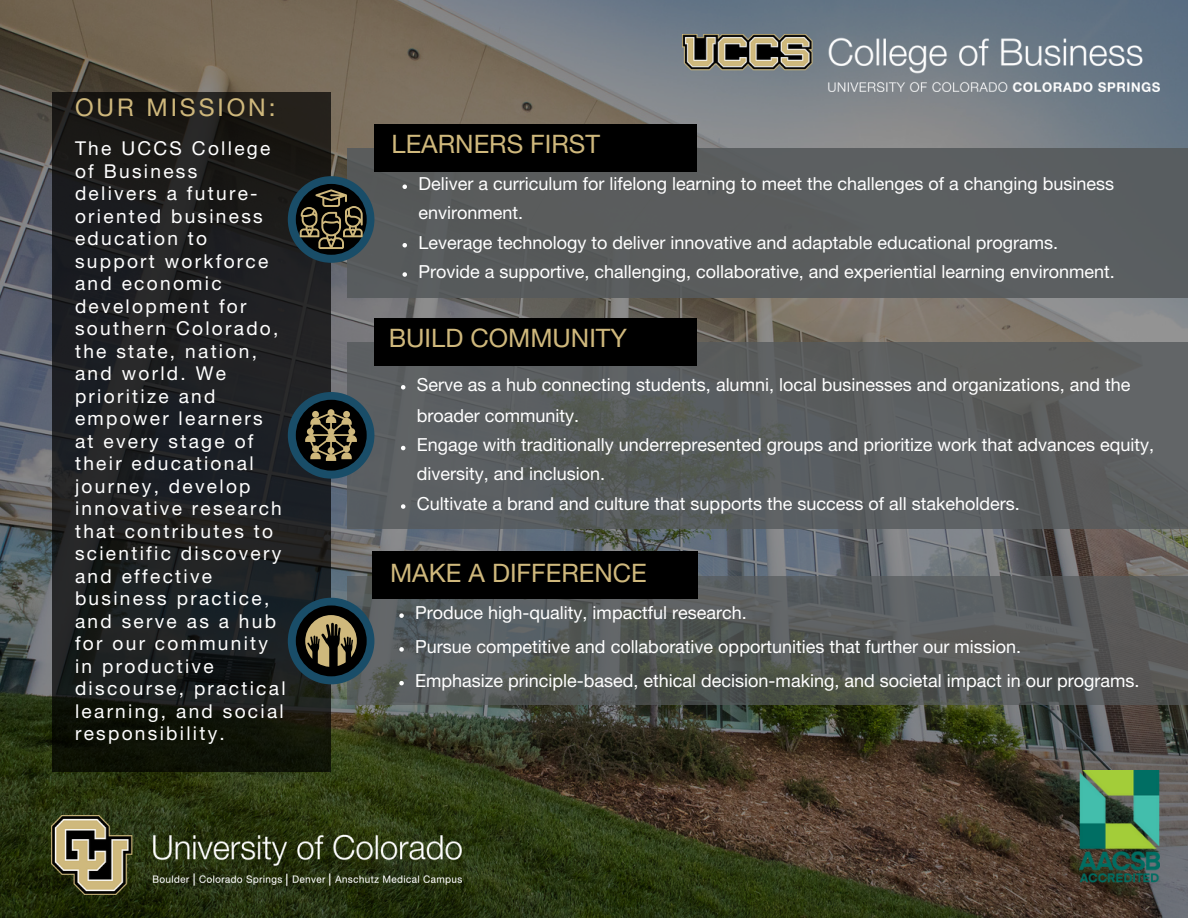
<style>
.page{position:relative;width:1188px;height:918px;background:#fff}
.page>*{position:absolute;margin:0;border:0;box-sizing:border-box;transform-origin:0 0}
.t1{font:25.5px "Helvetica Neue LT Std";color:#cfb87c}
.t2{font:24.45px "Helvetica Neue LT Std";letter-spacing:.12em;color:#cfb87c}
.t3{font:19.05px/22.5px "Helvetica Neue LT Std";letter-spacing:.12em;color:#fff}
.t4{font:18px/29.2px "Helvetica Neue LT Std";color:#fff}
</style>
<div class="page">
<img style="left:0;top:0;width:1188px;height:918px">
<img style="left:1080px;top:771px;width:80px;height:111px">
<svg style="left:52px;top:92px;width:279px;height:679px;fill:#1c1f22"></svg>
<div style="left:348px;top:148px;width:840px;height:150px;background:#565a5c"></div>
<div style="left:347px;top:342px;width:841px;height:187px;background:#565a5c"></div>
<svg style="left:347px;top:576px;width:841px;height:128px"></svg>
<div style="left:288px;top:392px;width:86px;height:87px;background:#194d68;border-radius:50%"></div>
<div style="left:296px;top:400px;width:71px;height:71px;background:#000;border-radius:50%"></div>
<div style="left:288px;top:598px;width:86px;height:86px;background:#194d68;border-radius:50%"></div>
<div style="left:296px;top:605px;width:71px;height:71px;background:#000;border-radius:50%"></div>
<div style="left:288px;top:176px;width:86px;height:87px;background:#194d68;border-radius:50%"></div>
<div style="left:296px;top:184px;width:71px;height:71px;background:#000;border-radius:50%"></div>
<svg style="left:300px;top:189px;width:63px;height:60px"></svg>
<svg style="left:305px;top:409px;width:52px;height:52px"></svg>
<svg style="left:305px;top:615px;width:52px;height:52px"></svg>
<img style="left:683px;top:34px;width:477px;height:57px">
<img style="left:52px;top:816px;width:409px;height:79px">
<div style="left:373px;top:551px;width:325px;height:47px;background:#000"></div>
<svg style="left:403px;top:185px;width:4px;height:4px"></svg>
<svg style="left:403px;top:243px;width:4px;height:5px"></svg>
<svg style="left:403px;top:272px;width:4px;height:5px"></svg>
<svg style="left:401px;top:385px;width:4px;height:5px"></svg>
<svg style="left:401px;top:446px;width:4px;height:4px"></svg>
<svg style="left:401px;top:504px;width:4px;height:5px"></svg>
<div style="left:374px;top:125px;width:323px;height:47px;background:#000"></div>
<div style="left:374px;top:319px;width:323px;height:47px;background:#000"></div>
<svg style="left:399px;top:613px;width:5px;height:5px"></svg>
<svg style="left:399px;top:647px;width:5px;height:5px"></svg>
<svg style="left:399px;top:681px;width:5px;height:4px"></svg>
<h2 class="t2" style="left:75px;top:99px;width:202px">OUR MISSION:</h2>
<p class="t3" style="left:75px;top:140px;width:212px">The UCCS College of Business<br>delivers a future‐ oriented business education to support workforce and economic development for southern Colorado, the state, nation, and world. We prioritize and empower learners at every stage of their educational journey, develop innovative research that contributes to scientific discovery and effective business practice, and serve as a hub for our community in productive discourse, practical learning, and social responsibility.</p>
<h1 class="t1" style="left:392px;top:135px;width:210px">LEARNERS FIRST</h1>
<p class="t4" style="left:418px;top:172px;width:698px">Deliver a curriculum for lifelong learning to meet the challenges of a changing business environment.<br>Leverage technology to deliver innovative and adaptable educational programs.<br>Provide a supportive, challenging, collaborative, and experiential learning environment.</p>
<h1 class="t1" style="left:389px;top:329px;width:240px">BUILD COMMUNITY</h1>
<p class="t4" style="left:417px;top:371px;width:715px;line-height:31.5px">Serve as a hub connecting students, alumni, local businesses and organizations, and the broader community.</p>
<p class="t4" style="left:417px;top:433px;width:739px;line-height:28.2px">Engage with traditionally underrepresented groups and prioritize work that advances equity, diversity, and inclusion.</p>
<p class="t4" style="left:417px;top:491px;width:604px">Cultivate a brand and culture that supports the success of all stakeholders.</p>
<h1 class="t1" style="left:390px;top:564px;width:258px">MAKE A DIFFERENCE</h1>
<p class="t4" style="left:415px;top:598px;width:726px;line-height:33.8px">Produce high-quality, impactful research.<br>Pursue competitive and collaborative opportunities that further our mission.<br>Emphasize principle-based, ethical decision-making, and societal impact in our programs.</p>
</div>
